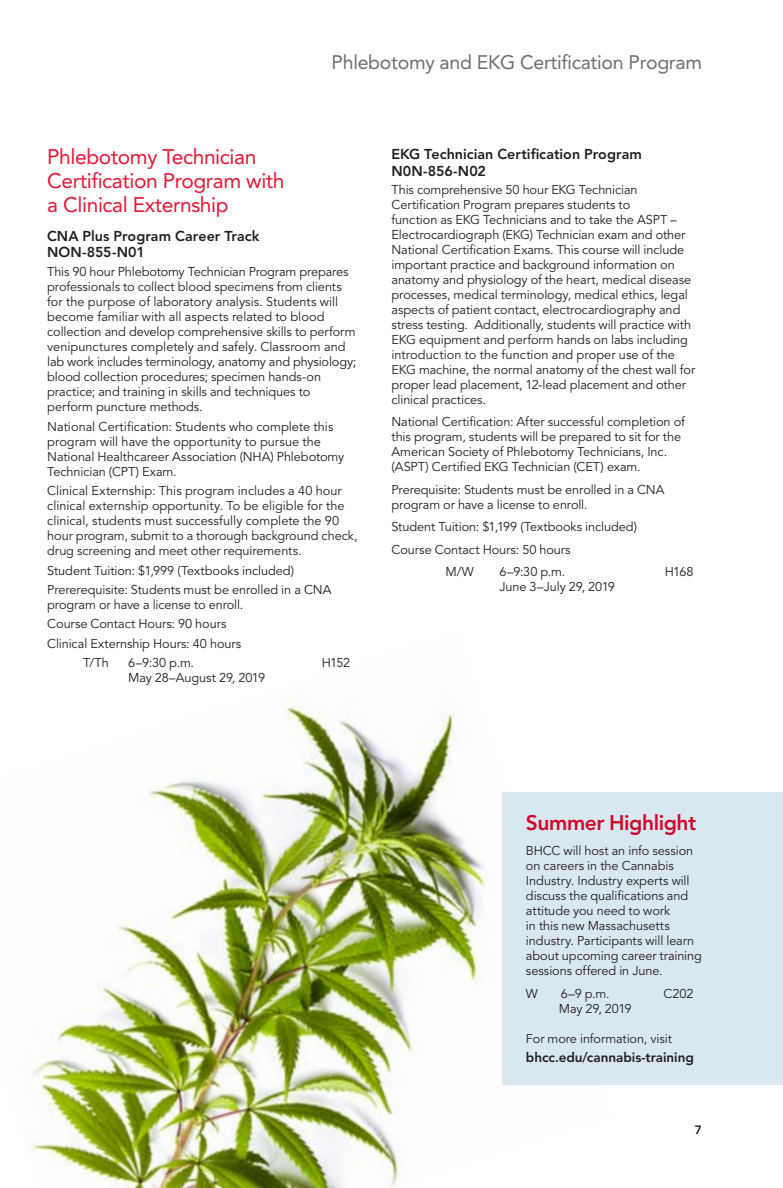
<style>
.page{position:relative;width:783px;height:1188px;background:#fff}
.page>*{position:absolute;margin:0;border:0;box-sizing:border-box;transform-origin:0 0}
.t1{font:21px/24px "Avenir LT Std";letter-spacing:-.02em;color:#e31837}
.t2{font:800 21px "Avenir LT Std";letter-spacing:-.02em;color:#d00a2c}
.t3{font:19.5px "Avenir LT Std";letter-spacing:-.015em;color:#6d6e71}
.t4{font:800 14.25px/16.5px "Avenir LT Std";color:#231f20}
.t5{font:800 13.5px "Avenir LT Std";letter-spacing:-.005em;color:#231f20}
.t6{font:12.75px/15px "Avenir LT Std";letter-spacing:-.005em;color:#231f20}
.t7{font:800 12px "Avenir LT Std";color:#231f20}
</style>
<div class="page">
<img style="left:26px;top:692px;width:462px;height:496px">
<div style="left:502px;top:792px;width:281px;height:293px;background:#d9e8f0"></div>
<h2 class="t3" style="left:332px;top:51px;width:372px">Phlebotomy and EKG Certification Program</h2>
<h1 class="t1" style="left:47px;top:145px;width:239px">Phlebotomy Technician<br>Certification Program with a Clinical Externship</h1>
<p class="t4" style="left:47px;top:228px;width:214px">CNA Plus Program Career Track<br>NON-855-N01</p>
<p class="t6" style="left:47px;top:265px;width:311px">This 90 hour Phlebotomy Technician Program prepares professionals to collect blood specimens from clients for the purpose of laboratory analysis. Students will become familiar with all aspects related to blood collection and develop comprehensive skills to perform venipunctures completely and safely. Classroom and lab work includes terminology, anatomy and physiology; blood collection procedures; specimen hands-on practice; and training in skills and techniques to perform puncture methods.</p>
<p class="t6" style="left:47px;top:419px;width:299px">National Certification: Students who complete this program will have the opportunity to pursue the National Healthcareer Association (NHA) Phlebotomy Technician (CPT) Exam.</p>
<p class="t6" style="left:47px;top:484px;width:312px">Clinical Externship: This program includes a 40 hour clinical externship opportunity. To be eligible for the clinical, students must successfully complete the 90 hour program, submit to a thorough background check, drug screening and meet other requirements.</p>
<p class="t6" style="left:47px;top:561px;width:286px;line-height:19.5px">Student Tuition: $1,999 (Textbooks included)<br>Prererequisite: Students must be enrolled in a CNA</p>
<p class="t6" style="left:47px;top:597px;width:198px">program or have a license to enroll.</p>
<p class="t6" style="left:47px;top:617px;width:181px">Course Contact Hours: 90 hours</p>
<p class="t6" style="left:47px;top:636px;width:196px">Clinical Externship Hours: 40 hours</p>
<p class="t6" style="left:83px;top:656px;width:27px">T/Th</p>
<p class="t6" style="left:128px;top:656px;width:67px">6–9:30 p.m.</p>
<p class="t6" style="left:322px;top:656px;width:30px">H152</p>
<p class="t6" style="left:128px;top:671px;width:138px">May 28–August 29, 2019</p>
<p class="t4" style="left:392px;top:146px;width:252px">EKG Technician Certification Program<br>N0N-856-N02</p>
<p class="t6" style="left:392px;top:182px;width:305px">This comprehensive 50 hour EKG Technician Certification Program prepares students to<br>function as EKG Technicians and to take the ASPT – Electrocardiograph (EKG) Technician exam and other National Certification Exams. This course will include important practice and background information on anatomy and physiology of the heart, medical disease processes, medical terminology, medical ethics, legal aspects of patient contact, electrocardiography and stress testing. Additionally, students will practice with EKG equipment and perform hands on labs including introduction to the function and proper use of the EKG machine, the normal anatomy of the chest wall for proper lead placement, 12-lead placement and other clinical practices.</p>
<p class="t6" style="left:392px;top:415px;width:295px">National Certification: After successful completion of this program, students will be prepared to sit for the American Society of Phlebotomy Technicians, Inc. (ASPT) Certified EKG Technician (CET) exam.</p>
<p class="t6" style="left:392px;top:482px;width:275px">Prerequisite: Students must be enrolled in a CNA program or have a license to enroll.</p>
<p class="t6" style="left:392px;top:520px;width:247px">Student Tuition: $1,199 (Textbooks included)</p>
<p class="t6" style="left:392px;top:542px;width:181px">Course Contact Hours: 50 hours</p>
<p class="t6" style="left:445px;top:565px;width:30px">M/W</p>
<p class="t6" style="left:499px;top:565px;width:67px">6–9:30 p.m.</p>
<p class="t6" style="left:665px;top:565px;width:30px">H168</p>
<p class="t6" style="left:499px;top:580px;width:117px">June 3–July 29, 2019</p>
<h1 class="t2" style="left:526px;top:811px;width:172px">Summer Highlight</h1>
<p class="t6" style="left:526px;top:844px;width:177px">BHCC will host an info session on careers in the Cannabis<br>Industry. Industry experts will discuss the qualifications and attitude you need to work<br>in this new Massachusetts industry. Participants will learn about upcoming career training sessions offered in June.</p>
<p class="t6" style="left:526px;top:986px;width:14px">W</p>
<p class="t6" style="left:561px;top:986px;width:50px">6–9 p.m.</p>
<p class="t6" style="left:664px;top:986px;width:31px">C202</p>
<p class="t6" style="left:559px;top:1001px;width:74px">May 29, 2019</p>
<p class="t6" style="left:526px;top:1031px;width:147px">For more information, visit</p>
<p class="t5" style="left:526px;top:1050px;width:169px">bhcc.edu/cannabis-training</p>
<p class="t7" style="left:695px;top:1123px;width:9px">7</p>
</div>
